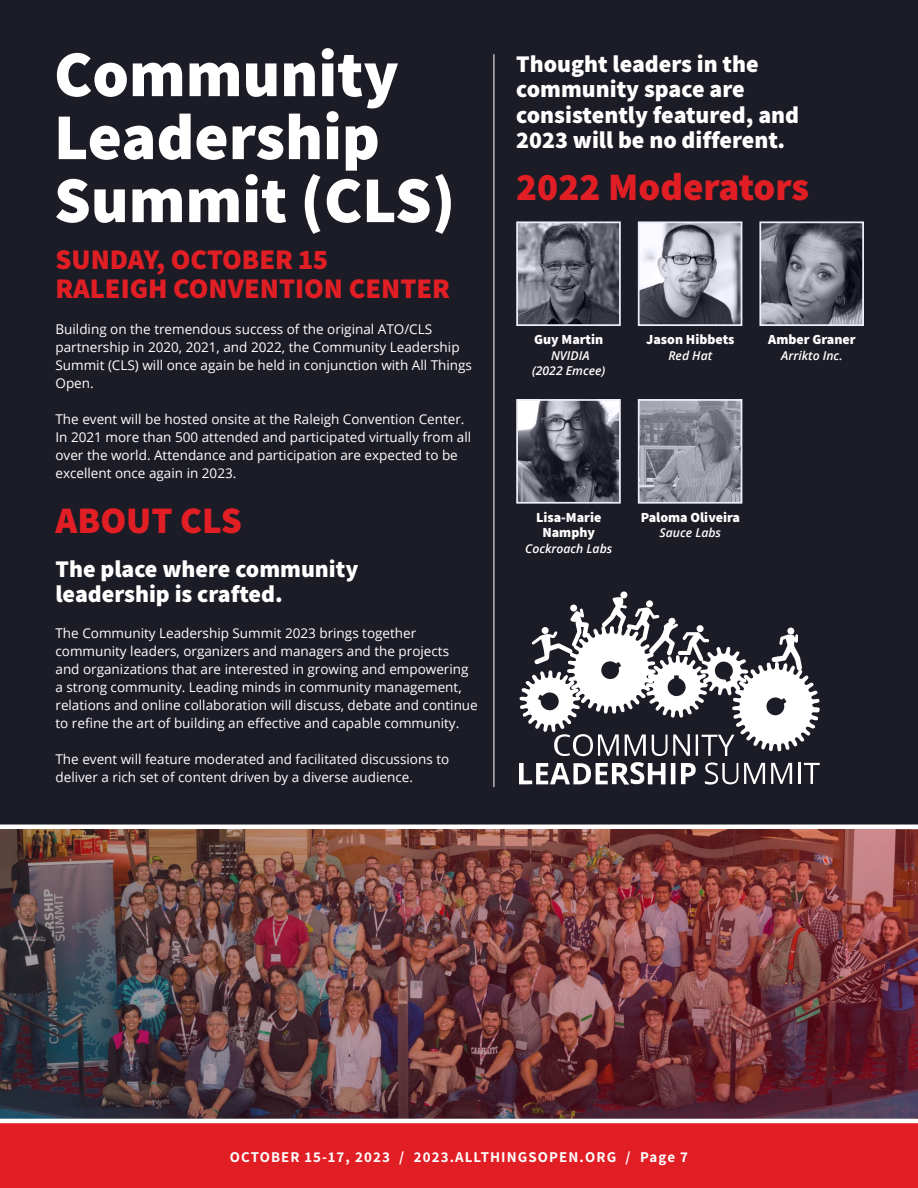
<style>
.page{position:relative;width:918px;height:1188px;background:#fff}
.page>*{position:absolute;margin:0;border:0;box-sizing:border-box;transform-origin:0 0}
.t1{font:800 65.4px/63px "Assistant";color:#fff}
.t2{font:800 39px "Assistant";color:#e21e25}
.t3{font:800 37.5px "Assistant";color:#e21e25}
.t4{font:800 28.5px/28.5px "Assistant";color:#e21e25}
.t5{font:800 24px/25.5px "Assistant";color:#fff}
.t6{font:700 15px "Assistant";letter-spacing:.075em;color:#fff}
.t7{font:800 13.95px/15.6px "Assistant";color:#fff;text-align:center}
.t8{font:13.5px/18px "Open Sans";color:#fff}
.t9{font:italic 600 12.15px/15.6px "Open Sans";color:#fff;text-align:center}
</style>
<div class="page">
<div style="left:0;top:1123px;width:918px;height:65px;background:#e21e25"></div>
<div style="left:0;top:0;width:918px;height:827px;background:#1c1c26"></div>
<img style="left:0;top:829px;width:918px;height:290px">
<hr style="left:0;top:825px;width:918px;height:4px;background:#fff">
<hr style="left:493px;top:55px;width:1px;height:732px;background:#efefef">
<svg style="left:555px;top:751px;width:64px;height:5px"></svg>
<svg style="left:625px;top:751px;width:21px;height:5px"></svg>
<svg style="left:652px;top:751px;width:38px;height:5px"></svg>
<svg style="left:696px;top:751px;width:32px;height:5px"></svg>
<svg style="left:519px;top:762px;width:147px;height:23px"></svg>
<hr style="left:671px;top:763px;width:4px;height:21px;background:#fff">
<svg style="left:681px;top:763px;width:15px;height:21px"></svg>
<svg style="left:705px;top:762px;width:33px;height:23px"></svg>
<svg style="left:744px;top:763px;width:21px;height:21px"></svg>
<svg style="left:771px;top:763px;width:21px;height:21px"></svg>
<hr style="left:798px;top:763px;width:2px;height:21px;background:#fff">
<svg style="left:804px;top:763px;width:16px;height:21px"></svg>
<svg style="left:520px;top:597px;width:300px;height:154px"></svg>
<svg style="left:627px;top:607px;width:32px;height:34px"></svg>
<div style="left:620px;top:591px;width:7px;height:7px;background:#fff;border-radius:50%"></div>
<div style="left:646px;top:600px;width:7px;height:7px;background:#fff;border-radius:50%"></div>
<div style="left:787px;top:628px;width:7px;height:7px;background:#fff;border-radius:50%"></div>
<div style="left:542px;top:627px;width:7px;height:7px;background:#fff;border-radius:50%"></div>
<div style="left:668px;top:618px;width:7px;height:7px;background:#fff;border-radius:50%"></div>
<div style="left:570px;top:605px;width:7px;height:7px;background:#fff;border-radius:50%"></div>
<div style="left:697px;top:625px;width:7px;height:7px;background:#fff;border-radius:50%"></div>
<img style="left:519px;top:224px;width:99px;height:99px">
<div style="left:516px;top:221px;width:105px;height:105px;border:2px solid #efefef"></div>
<img style="left:519px;top:402px;width:99px;height:99px">
<div style="left:516px;top:399px;width:105px;height:105px;border:2px solid #efefef"></div>
<img style="left:641px;top:224px;width:98px;height:99px">
<div style="left:638px;top:221px;width:104px;height:105px;border:2px solid #efefef"></div>
<img style="left:641px;top:402px;width:98px;height:99px">
<div style="left:638px;top:399px;width:104px;height:105px;border:2px solid #efefef"></div>
<img style="left:762px;top:224px;width:99px;height:99px">
<div style="left:759px;top:221px;width:105px;height:105px;border:2px solid #efefef"></div>
<h1 class="t1" style="left:54px;top:41px;width:403px">Community<br>Leadership<br>Summit (CLS)</h1>
<h3 class="t4" style="left:56px;top:245px;width:396px">SUNDAY, OCTOBER 15<br>RALEIGH CONVENTION CENTER</h3>
<p class="t8" style="left:56px;top:320px;width:418px">Building on the tremendous success of the original ATO/CLS partnership in 2020, 2021, and 2022, the Community Leadership Summit (CLS) will once again be held in conjunction with All Things Open.</p>
<p class="t8" style="left:56px;top:410px;width:417px">The event will be hosted onsite at the Raleigh Convention Center.<br>In 2021 more than 500 attended and participated virtually from all over the world. Attendance and participation are expected to be excellent once again in 2023.</p>
<h3 class="t3" style="left:56px;top:495px;width:188px">ABOUT CLS</h3>
<h3 class="t5" style="left:56px;top:555px;width:304px">The place where community leadership is crafted.</h3>
<p class="t8" style="left:56px;top:624px;width:424px">The Community Leadership Summit 2023 brings together community leaders, organizers and managers and the projects<br>and organizations that are interested in growing and empowering a strong community. Leading minds in community management, relations and online collaboration will discuss, debate and continue to refine the art of building an effective and capable community.</p>
<p class="t8" style="left:56px;top:750px;width:395px">The event will feature moderated and facilitated discussions to deliver a rich set of content driven by a diverse audience.</p>
<h3 class="t5" style="left:516px;top:50px;width:284px">Thought leaders in the community space are consistently featured, and<br>2023 will be no different.</h3>
<h2 class="t2" style="left:516px;top:160px;width:294px">2022 Moderators</h2>
<p class="t7" style="left:534px;top:331px;width:71px">Guy Martin</p>
<p class="t9" style="left:532px;top:347px;width:75px">NVIDIA<br>(2022 Emcee)</p>
<p class="t7" style="left:646px;top:331px;width:90px">Jason Hibbets</p>
<p class="t9" style="left:668px;top:347px;width:45px">Red Hat</p>
<p class="t7" style="left:768px;top:331px;width:89px">Amber Graner</p>
<p class="t9" style="left:781px;top:347px;width:63px">Arrikto Inc.</p>
<p class="t7" style="left:536px;top:509px;width:67px">Lisa-Marie<br>Namphy</p>
<p class="t9" style="left:525px;top:541px;width:89px">Cockroach Labs</p>
<p class="t7" style="left:641px;top:509px;width:101px">Paloma Oliveira</p>
<p class="t9" style="left:660px;top:525px;width:63px">Sauce Labs</p>
<p class="t6" style="left:230px;top:1147px;width:460px">OCTOBER 15-17, 2023 / 2023.ALLTHINGSOPEN.ORG / Page 7</p>
</div>
